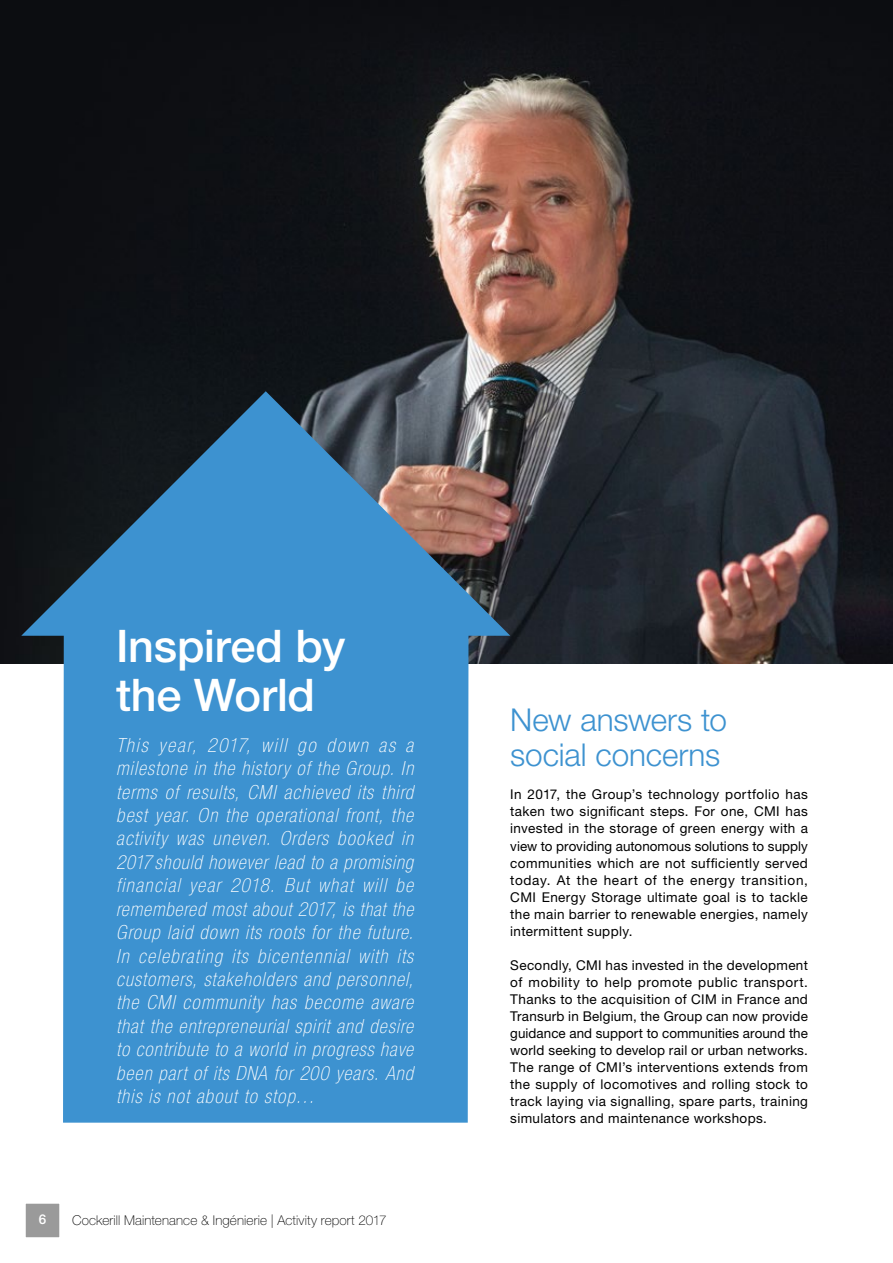
<style>
.page{position:relative;width:893px;height:1263px;background:#fff}
.page>*{position:absolute;margin:0;border:0;box-sizing:border-box;transform-origin:0 0}
.t1{font:500 45px/49.9px "Helvetica Neue LT Std";letter-spacing:-.005em;color:#fff}
.t2{font:300 31.5px/35px "Helvetica Neue LT Std";letter-spacing:-.005em;color:#3d92d0}
.t3{font:italic 100 condensed 19.5px/23.4px "Helvetica Neue LT Std";letter-spacing:.055em;color:#fff;text-align:justify}
.t4{font:13.5px/17px "Helvetica Neue LT Std";letter-spacing:.03em;color:#000;text-align:justify}
.t5{font:100 13.5px "Helvetica Neue LT Std";letter-spacing:.01em;color:#000}
.t6{font:500 13.5px "Helvetica Neue LT Std";color:#fff}
</style>
<div class="page">
<img style="left:0;top:0;width:893px;height:663px">
<svg style="left:21px;top:391px;width:489px;height:732px;background:#528ebb"></svg>
<div style="left:24px;top:1201px;width:38px;height:38px;background:#9a9a9a"></div>
<div style="left:21px;top:1199px;width:43px;height:43px;border:4px solid #fff"></div>
<h1 class="t1" style="left:116px;top:620px;width:231px">Inspired by the World</h1>
<p class="t3" style="left:116px;top:734px;width:299px">This year, 2017, will go down as a milestone in the history of the Group. In terms of results, CMI achieved its third best year. On the operational front, the activity was uneven. Orders booked in 2017 should however lead to a promising financial year 2018. But what will be remembered most about 2017, is that the Group laid down its roots for the future.<br>In celebrating its bicentennial with its customers, stakeholders and personnel, the CMI community has become aware that the entrepreneurial spirit and desire to contribute to a world in progress have been part of its DNA for 200 years. And this is not about to stop…</p>
<p class="t6" style="left:39px;top:1211px;width:9px">6</p>
<p class="t5" style="left:72px;top:1212px;width:316px">Cockerill Maintenance &amp; Ingénierie | Activity report 2017</p>
<h2 class="t2" style="left:510px;top:702px;width:218px">New answers to social concerns</h2>
<p class="t4" style="left:510px;top:786px;width:299px">In 2017, the Group’s technology portfolio has taken two significant steps. For one, CMI has invested in the storage of green energy with a view to providing autonomous solutions to supply communities which are not sufficiently served today. At the heart of the energy transition, CMI Energy Storage ultimate goal is to tackle the main barrier to renewable energies, namely intermittent supply.</p>
<p class="t4" style="left:510px;top:956px;width:299px">Secondly, CMI has invested in the development of mobility to help promote public transport.<br>Thanks to the acquisition of CIM in France and Transurb in Belgium, the Group can now provide guidance and support to communities around the world seeking to develop rail or urban networks.<br>The range of CMI’s interventions extends from the supply of locomotives and rolling stock to track laying via signalling, spare parts, training simulators and maintenance workshops.</p>
</div>
